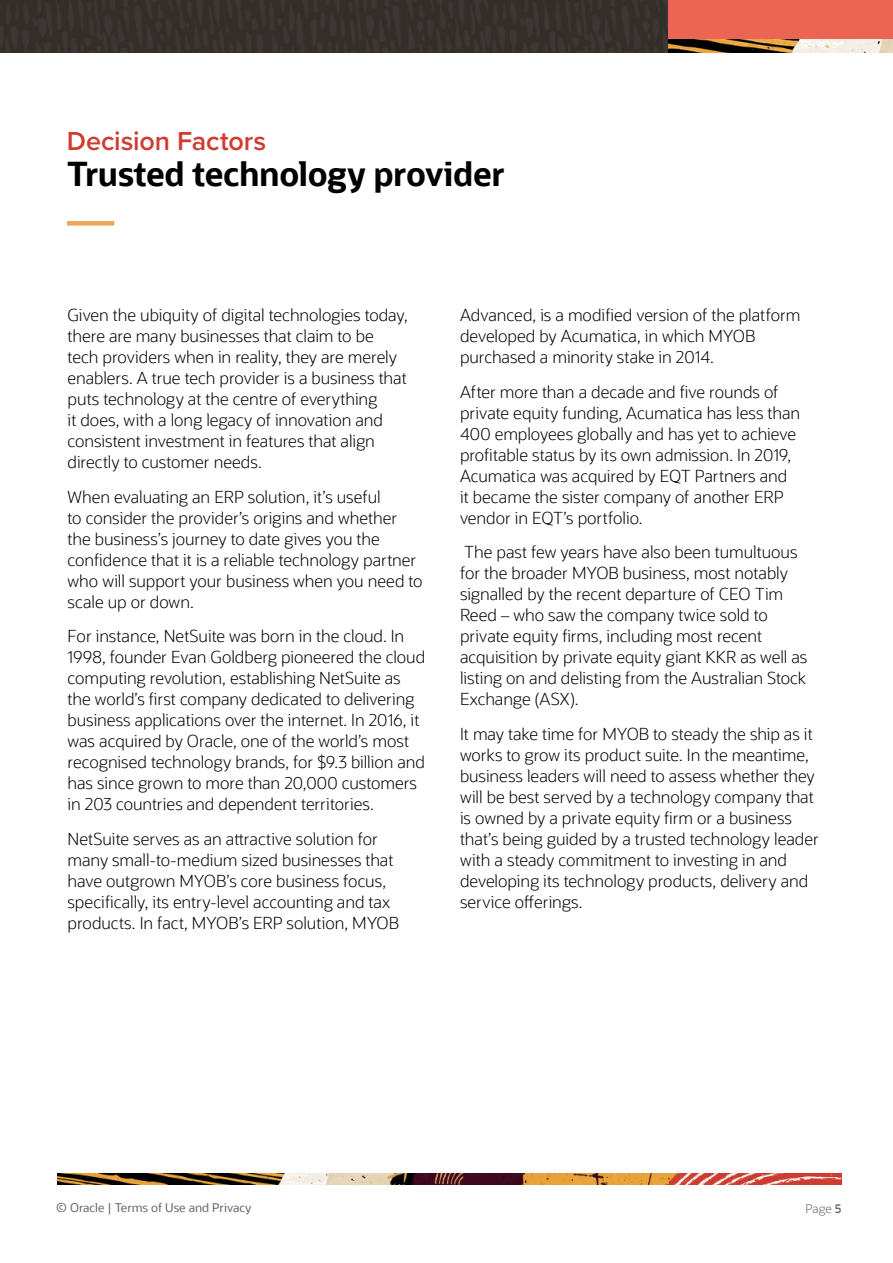
<style>
.page{position:relative;width:893px;height:1263px;background:#fff}
.page>*{position:absolute;margin:0;border:0;box-sizing:border-box;transform-origin:0 0}
.t1{font:700 33px "Oracle Sans";letter-spacing:-.015em;color:#000}
.t2{font:600 27px "Proxima Nova";letter-spacing:-.005em;color:#d03c32}
.t3{font:300 16.5px/21px "Oracle Sans";letter-spacing:-.005em;color:#000}
.t4{font:12px "Oracle Sans";color:#666}
.t5{font:300 12px "Oracle Sans";color:#666}
.s1{font-weight:600}
</style>
<div class="page">
<img style="left:57px;top:1174px;width:784px;height:10px">
<img style="left:0;top:0;width:669px;height:52px">
<div style="left:669px;top:0;width:224px;height:50px;background:#ec6554"></div>
<img style="left:669px;top:39px;width:224px;height:13px">
<div style="left:67px;top:221px;width:47px;height:5px;background:#eea357"></div>
<h2 class="t2" style="left:67px;top:121px;width:201px">Decision Factors</h2>
<h1 class="t1" style="left:67px;top:153px;width:439px">Trusted technology provider</h1>
<p class="t3" style="left:68px;top:305px;width:342px">Given the ubiquity of digital technologies today, there are many businesses that claim to be tech providers when in reality, they are merely enablers. A true tech provider is a business that puts technology at the centre of everything<br>it does, with a long legacy of innovation and consistent investment in features that align directly to customer needs.</p>
<p class="t3" style="left:68px;top:486px;width:357px">When evaluating an ERP solution, it’s useful<br>to consider the provider’s origins and whether the business’s journey to date gives you the confidence that it is a reliable technology partner who will support your business when you need to scale up or down.</p>
<p class="t3" style="left:68px;top:626px;width:359px">For instance, NetSuite was born in the cloud. In 1998, founder Evan Goldberg pioneered the cloud computing revolution, establishing NetSuite as the world’s first company dedicated to delivering business applications over the internet. In 2016, it was acquired by Oracle, one of the world’s most recognised technology brands, for $9.3 billion and has since grown to more than 20,000 customers in 203 countries and dependent territories.</p>
<p class="t3" style="left:68px;top:828px;width:333px">NetSuite serves as an attractive solution for many small-to-medium sized businesses that have outgrown MYOB’s core business focus, specifically, its entry-level accounting and tax products. In fact, MYOB’s ERP solution, MYOB</p>
<p class="t3" style="left:460px;top:305px;width:342px">Advanced, is a modified version of the platform developed by Acumatica, in which MYOB purchased a minority stake in 2014.</p>
<p class="t3" style="left:460px;top:381px;width:342px">After more than a decade and five rounds of private equity funding, Acumatica has less than 400 employees globally and has yet to achieve profitable status by its own admission. In 2019, Acumatica was acquired by EQT Partners and it became the sister company of another ERP vendor in EQT’s portfolio.</p>
<p class="t3" style="left:460px;top:542px;width:349px">The past few years have also been tumultuous for the broader MYOB business, most notably signalled by the recent departure of CEO Tim Reed – who saw the company twice sold to private equity firms, including most recent acquisition by private equity giant KKR as well as listing on and delisting from the Australian Stock Exchange (ASX).</p>
<p class="t3" style="left:460px;top:724px;width:360px">It may take time for MYOB to steady the ship as it works to grow its product suite. In the meantime, business leaders will need to assess whether they will be best served by a technology company that is owned by a private equity firm or a business that’s being guided by a trusted technology leader with a steady commitment to investing in and developing its technology products, delivery and service offerings.</p>
<p class="t4" style="left:56px;top:1200px;width:197px">© Oracle | Terms of Use and Privacy</p>
<p class="t5" style="left:805px;top:1202px;width:37px">Page <span class="s1">5</span></p>
</div>
